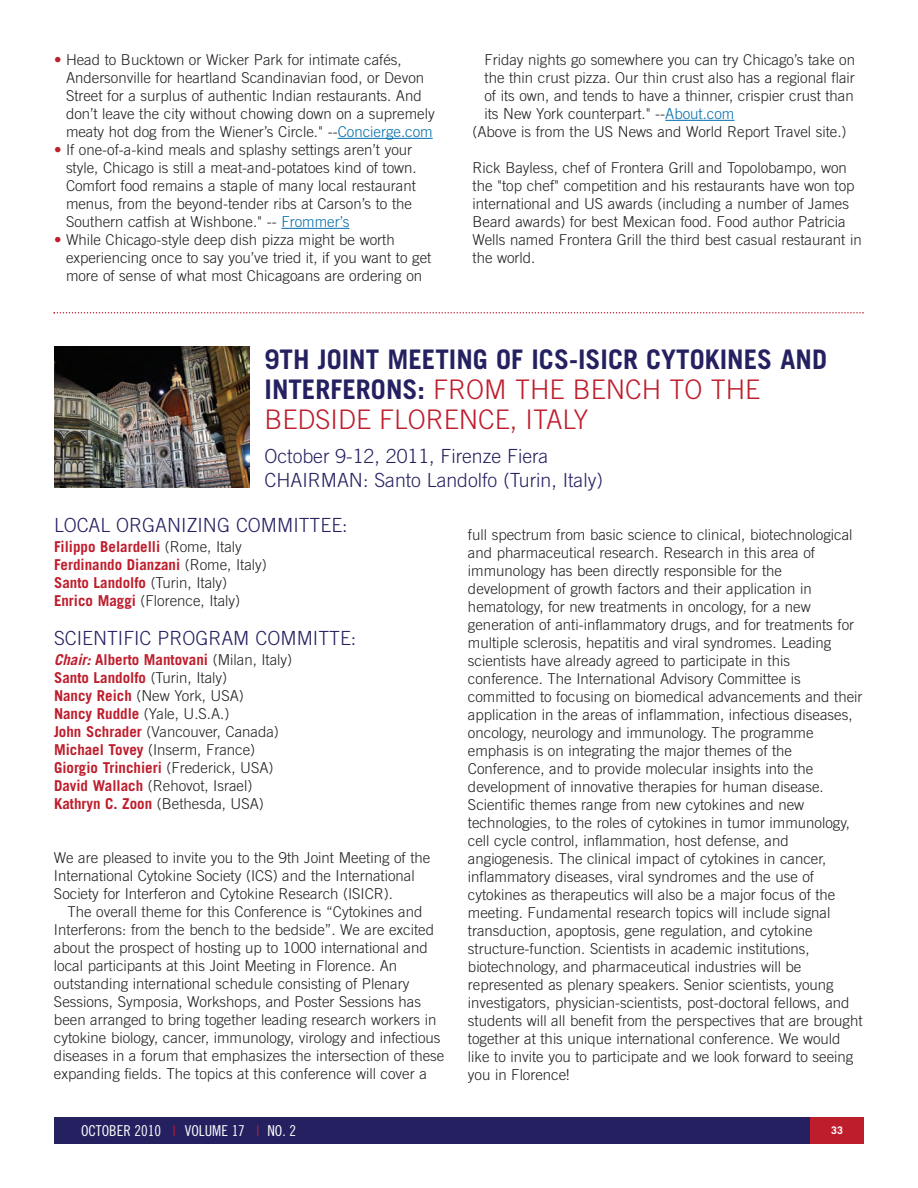
<style>
.page{position:relative;width:918px;height:1188px;background:#fff}
.page>*{position:absolute;margin:0;border:0;box-sizing:border-box;transform-origin:0 0}
.t1{font:700 27px/30px "Trade Gothic";color:#252161}
.t2{font:300 19.5px/24px "Trade Gothic";color:#252161}
.t3{font:300 15px/18px "Trade Gothic";color:#231f20}
.t4{font:700 15px/18px "Trade Gothic";color:#be1d2c}
.t5{font:15px "Trade Gothic Cond Eighteen";color:#fff}
.t6{font:700 10.5px "Trade Gothic";color:#fff}
.s1{color:#be1d2c}
.s2{color:#006daa}
.s3{font-weight:300;color:#be1d2c}
.s4{font-weight:300;color:#231f20}
.s5{font-weight:700;font-style:italic;color:#be1d2c}
.s6{font-weight:700;color:#be1d2c}
.s7{font-family:"Trade Gothic";font-weight:300;color:#be1d2c}
</style>
<div class="page">
<hr style="left:338px;top:138px;width:95px;height:1px;background:#006daa">
<hr style="left:281px;top:228px;width:68px;height:1px;background:#006daa">
<hr style="left:665px;top:120px;width:69px;height:1px;background:#006daa">
<div style="left:54px;top:1117px;width:810px;height:27px;background:#252161"></div>
<div style="left:810px;top:1117px;width:54px;height:27px;background:#be1d2c"></div>
<img style="left:54px;top:346px;width:195px;height:142px">
<svg style="left:54px;top:312px;width:810px;height:2px"></svg>
<p class="t3" style="left:66px;top:52px;width:370px;text-indent:-12px"><span class="s1">•</span> Head to Bucktown or Wicker Park for intimate cafés, Andersonville for heartland Scandinavian food, or Devon Street for a surplus of authentic Indian restaurants. And don’t leave the city without chowing down on a supremely meaty hot dog from the Wiener’s Circle." --<span class="s2">Concierge.com</span></p>
<p class="t3" style="left:66px;top:142px;width:352px;text-indent:-12px"><span class="s1">•</span> If one-of-a-kind meals and splashy settings aren’t your style, Chicago is still a meat-and-potatoes kind of town.<br>Comfort food remains a staple of many local restaurant menus, from the beyond-tender ribs at Carson’s to the Southern catfish at Wishbone." -- <span class="s2">Frommer’s</span></p>
<p class="t3" style="left:66px;top:232px;width:367px;text-indent:-12px"><span class="s1">•</span> While Chicago-style deep dish pizza might be worth experiencing once to say you’ve tried it, if you want to get more of sense of what most Chicagoans are ordering on</p>
<p class="t3" style="left:484px;top:52px;width:372px">Friday nights go somewhere you can try Chicago’s take on</p>
<p class="t3" style="left:484px;top:70px;width:372px">the thin crust pizza. Our thin crust also has a regional flair</p>
<p class="t3" style="left:484px;top:88px;width:371px">of its own, and tends to have a thinner, crispier crust than</p>
<p class="t3" style="left:484px;top:106px;width:251px">its New York counterpart." --<span class="s2">About.com</span></p>
<p class="t3" style="left:472px;top:124px;width:376px">(Above is from the US News and World Report Travel site.)</p>
<p class="t3" style="left:472px;top:160px;width:391px">Rick Bayless, chef of Frontera Grill and Topolobampo, won the "top chef" competition and his restaurants have won top international and US awards (including a number of James Beard awards) for best Mexican food. Food author Patricia Wells named Frontera Grill the third best casual restaurant in the world.</p>
<h1 class="t1" style="left:264px;top:347px;width:564px">9TH JOINT MEETING OF ICS-ISICR CYTOKINES AND<br>INTERFERONS: <span class="s3">FROM THE BENCH TO THE<br>BEDSIDE FLORENCE, ITALY</span></h1>
<h2 class="t2" style="left:264px;top:446px;width:340px">October 9-12, 2011, Firenze Fiera<br>CHAIRMAN: Santo Landolfo (Turin, Italy)</h2>
<h2 class="t2" style="left:54px;top:514px;width:295px">LOCAL ORGANIZING COMMITTEE:</h2>
<p class="t4" style="left:54px;top:539px;width:214px">Filippo Belardelli <span class="s4">(Rome, Italy<br></span>Ferdinando Dianzani <span class="s4">(Rome, Italy)<br></span>Santo Landolfo <span class="s4">(Turin, Italy)<br></span>Enrico Maggi <span class="s4">(Florence, Italy)</span></p>
<h2 class="t2" style="left:54px;top:628px;width:304px">SCIENTIFIC PROGRAM COMMITTE:</h2>
<p class="t3" style="left:54px;top:652px;width:240px"><span class="s5">Chair:</span> <span class="s6">Alberto Mantovani</span> (Milan, Italy)<br><span class="s6">Santo Landolfo</span> (Turin, Italy)<br><span class="s6">Nancy Reich</span> (New York, USA)<br><span class="s6">Nancy Ruddle</span> (Yale, U.S.A.)<br><span class="s6">John Schrader</span> (Vancouver, Canada)<br><span class="s6">Michael Tovey</span> (Inserm, France)<br><span class="s6">Giorgio Trinchieri</span> (Frederick, USA)<br><span class="s6">David Wallach</span> (Rehovot, Israel)<br><span class="s6">Kathryn C. Zoon</span> (Bethesda, USA)</p>
<p class="t3" style="left:468px;top:527px;width:396px">full spectrum from basic science to clinical, biotechnological and pharmaceutical research. Research in this area of immunology has been directly responsible for the development of growth factors and their application in hematology, for new treatments in oncology, for a new generation of anti-inflammatory drugs, and for treatments for multiple sclerosis, hepatitis and viral syndromes. Leading scientists have already agreed to participate in this conference. The International Advisory Committee is committed to focusing on biomedical advancements and their application in the areas of inflammation, infectious diseases, oncology, neurology and immunology. The programme emphasis is on integrating the major themes of the Conference, and to provide molecular insights into the development of innovative therapies for human disease.<br>Scientific themes range from new cytokines and new technologies, to the roles of cytokines in tumor immunology, cell cycle control, inflammation, host defense, and angiogenesis. The clinical impact of cytokines in cancer, inflammatory diseases, viral syndromes and the use of cytokines as therapeutics will also be a major focus of the meeting. Fundamental research topics will include signal transduction, apoptosis, gene regulation, and cytokine structure-function. Scientists in academic institutions, biotechnology, and pharmaceutical industries will be represented as plenary speakers. Senior scientists, young investigators, physician-scientists, post-doctoral fellows, and students will all benefit from the perspectives that are brought together at this unique international conference. We would like to invite you to participate and we look forward to seeing you in Florence!</p>
<p class="t3" style="left:54px;top:850px;width:378px">We are pleased to invite you to the 9th Joint Meeting of the<br>International Cytokine Society (ICS) and the International<br>Society for Interferon and Cytokine Research (ISICR).</p>
<p class="t3" style="left:54px;top:904px;width:392px;text-indent:14px">The overall theme for this Conference is “Cytokines and Interferons: from the bench to the bedside”. We are excited about the prospect of hosting up to 1000 international and local participants at this Joint Meeting in Florence. An outstanding international schedule consisting of Plenary Sessions, Symposia, Workshops, and Poster Sessions has been arranged to bring together leading research workers in cytokine biology, cancer, immunology, virology and infectious diseases in a forum that emphasizes the intersection of these expanding fields. The topics at this conference will cover a</p>
<p class="t5" style="left:81px;top:1125px;width:217px">OCTOBER 2010 <span class="s7">I</span> VOLUME 17 <span class="s7">I</span> NO. 2</p>
<p class="t6" style="left:831px;top:1126px;width:13px">33</p>
</div>
